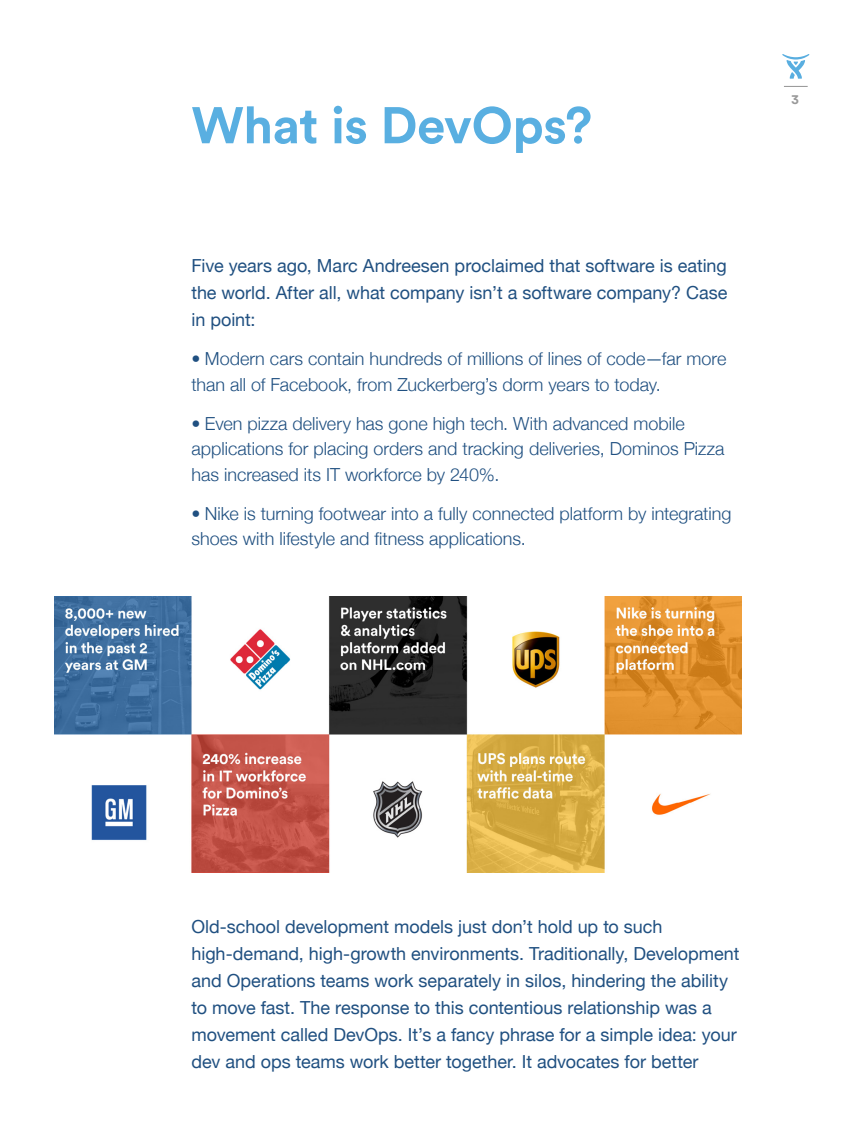
<style>
.page{position:relative;width:864px;height:1145px;background:#fff}
.page>*{position:absolute;margin:0;border:0;box-sizing:border-box;transform-origin:0 0}
.t1{font:700 51px "Circular Pro";letter-spacing:-.01em;color:#59afe1}
.t2{font:18px/27px "Helvetica Neue";color:#205081;text-align:justify}
.t3{font:300 18px/25.5px "Helvetica Neue";color:#205081}
.t4{font:700 13.5px "Circular Pro";color:#999}
</style>
<div class="page">
<svg style="left:782px;top:54px;width:27px;height:25px"></svg>
<svg style="left:784px;top:86px;width:24px;height:1px"></svg>
<img style="left:54px;top:597px;width:687px;height:275px">
<h1 class="t1" style="left:191px;top:90px;width:402px">What is DevOps?</h1>
<p class="t2" style="left:191px;top:253px;width:537px">Five years ago, Marc Andreesen proclaimed that software is eating the world. After all, what company isn’t a software company? Case in point:</p>
<p class="t3" style="left:191px;top:345px;width:536px">• Modern cars contain hundreds of millions of lines of code—far more than all of Facebook, from Zuckerberg’s dorm years to today.</p>
<p class="t3" style="left:191px;top:409px;width:535px">• Even pizza delivery has gone high tech. With advanced mobile applications for placing orders and tracking deliveries, Dominos Pizza has increased its IT workforce by 240%.</p>
<p class="t3" style="left:191px;top:499px;width:541px">• Nike is turning footwear into a fully connected platform by integrating shoes with lifestyle and fitness applications.</p>
<p class="t4" style="left:791px;top:90px;width:9px">3</p>
<p class="t2" style="left:191px;top:914px;width:549px;text-align:left">Old-school development models just don’t hold up to such high-demand, high-growth environments. Traditionally, Development and Operations teams work separately in silos, hindering the ability to move fast. The response to this contentious relationship was a movement called DevOps. It’s a fancy phrase for a simple idea: your dev and ops teams work better together. It advocates for better</p>
</div>
